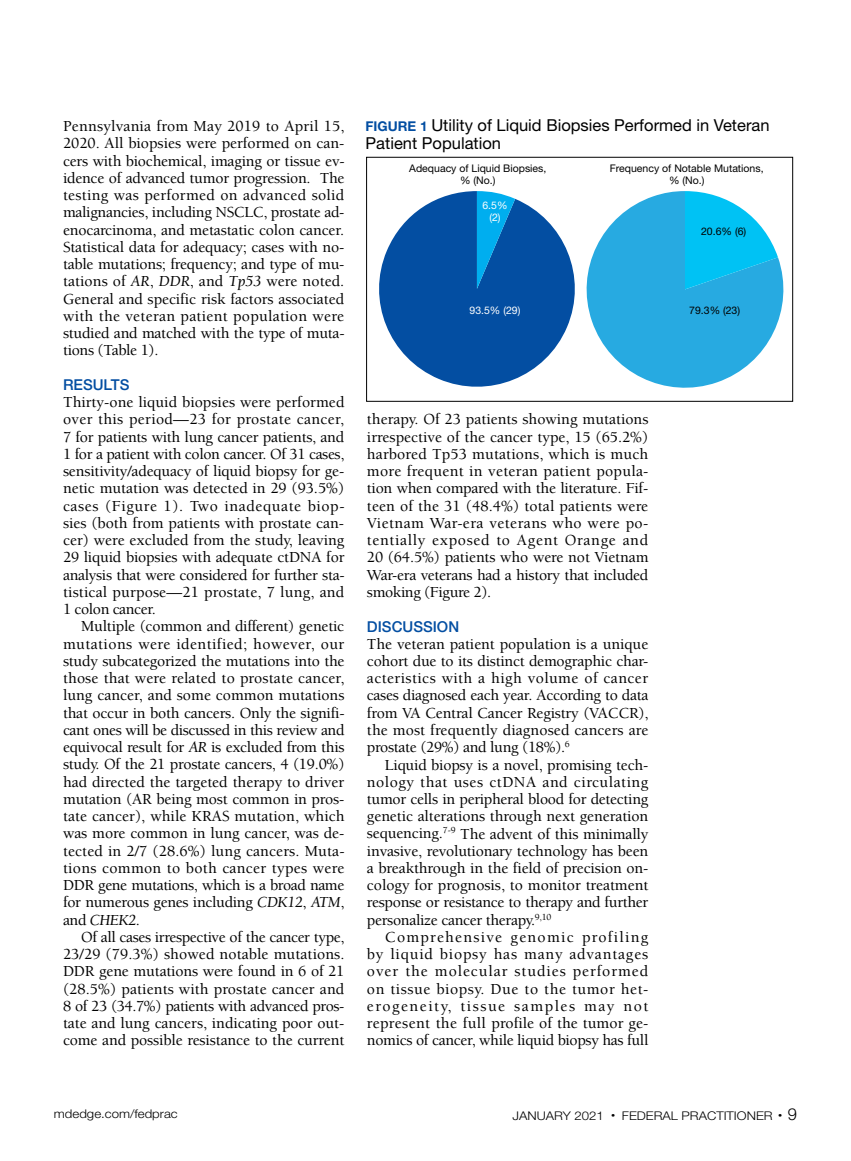
<style>
.page{position:relative;width:851px;height:1161px;background:#fff}
.page>*{position:absolute;margin:0;border:0;box-sizing:border-box;transform-origin:0 0}
.t1{font:16.5px/18px "Helvetica Neue LT Std";color:#000}
.t2{font:500 15.75px/17.2px "Berkeley Std";letter-spacing:-.02em;color:#000;text-align:justify}
.t3{font:500 15px "Helvetica Neue LT Std";color:#034ea2}
.t4{font:300 12px "Helvetica Neue LT Std";color:#000;scale:1.1 1}
.t5{font:10.5px/12px "Helvetica Neue LT Std";color:#000;text-align:center}
.t6{font:10.5px/12px "Helvetica Neue LT Std";color:#fff;text-align:center}
.s1{font-weight:400;font-style:italic}
.s2{font-weight:700;font-size:13.5px;color:#034ea2}
.s3{font-size:16.5px}
</style>
<div class="page">
<div style="left:366px;top:157px;width:427px;height:245px;border:1px solid #000"></div>
<svg style="left:379px;top:191px;width:196px;height:196px;fill:#034ea2"></svg>
<svg style="left:477px;top:191px;width:38px;height:98px;background:#0984cc"></svg>
<svg style="left:586px;top:191px;width:208px;height:202px;fill:#27aae1"></svg>
<svg style="left:685px;top:191px;width:93px;height:98px"></svg>
<p class="t2" style="left:63px;top:118px;width:283px">Pennsylvania from May 2019 to April 15, 2020. All biopsies were performed on can&shy;cers with biochemical, imaging or tissue ev&shy;idence of advanced tumor progression. The testing was performed on advanced solid malignancies, including NSCLC, prostate ad&shy;enocarcinoma, and metastatic colon cancer.<br>Statistical data for adequacy; cases with no&shy;table mutations; frequency; and type of mu&shy;tations of <span class="s1">AR</span>, <span class="s1">DDR</span>, and <span class="s1">Tp53</span> were noted.<br>General and specific risk factors associated with the veteran patient population were studied and matched with the type of muta&shy;tions (Table 1).</p>
<p class="t3" style="left:63px;top:376px;width:68px">RESULTS</p>
<p class="t2" style="left:63px;top:394px;width:283px">Thirty-one liquid biopsies were performed over this period—23 for prostate cancer, 7 for patients with lung cancer patients, and 1 for a patient with colon cancer. Of 31 cases, sensitivity/adequacy of liquid biopsy for ge&shy;netic mutation was detected in 29 (93.5%) cases (Figure 1). Two inadequate biop&shy;sies (both from patients with prostate can&shy;cer) were excluded from the study, leaving 29 liquid biopsies with adequate ctDNA for analysis that were considered for further sta&shy;tistical purpose—21 prostate, 7 lung, and 1 colon cancer.</p>
<p class="t2" style="left:63px;top:618px;width:283px;text-indent:18px">Multiple (common and different) genetic mutations were identified; however, our study subcategorized the mutations into the those that were related to prostate cancer, lung cancer, and some common mutations that occur in both cancers. Only the signifi&shy;cant ones will be discussed in this review and equivocal result for <span class="s1">AR</span> is excluded from this study. Of the 21 prostate cancers, 4 (19.0%) had directed the targeted therapy to driver mutation (AR being most common in pros&shy;tate cancer), while KRAS mutation, which was more common in lung cancer, was de&shy;tected in 2/7 (28.6%) lung cancers. Muta&shy;tions common to both cancer types were DDR gene mutations, which is a broad name for numerous genes including <span class="s1">CDK12</span>, <span class="s1">ATM</span>, and <span class="s1">CHEK2</span>.</p>
<p class="t2" style="left:63px;top:929px;width:283px;text-indent:18px">Of all cases irrespective of the cancer type, 23/29 (79.3%) showed notable mutations.<br>DDR gene mutations were found in 6 of 21 (28.5%) patients with prostate cancer and 8 of 23 (34.7%) patients with advanced pros&shy;tate and lung cancers, indicating poor out&shy;come and possible resistance to the current</p>
<p class="t1" style="left:365px;top:116px;width:405px"><span class="s2">FIGURE 1</span> Utility of Liquid Biopsies Performed in Veteran<br>Patient Population</p>
<p class="t5" style="left:409px;top:163px;width:139px">Adequacy of Liquid Biopsies, % (No.)</p>
<p class="t6" style="left:482px;top:200px;width:27px">6.5% (2)</p>
<p class="t5" style="left:610px;top:163px;width:155px">Frequency of Notable Mutations, % (No.)</p>
<p class="t5" style="left:701px;top:225px;width:47px">20.6% (6)</p>
<p class="t6" style="left:469px;top:304px;width:52px">93.5% (29)</p>
<p class="t5" style="left:689px;top:304px;width:52px">79.3% (23)</p>
<p class="t2" style="left:367px;top:411px;width:283px">therapy. Of 23 patients showing mutations irrespective of the cancer type, 15 (65.2%) harbored Tp53 mutations, which is much more frequent in veteran patient popula&shy;tion when compared with the literature. Fif&shy;teen of the 31 (48.4%) total patients were Vietnam War-era veterans who were po&shy;tentially exposed to Agent Orange and 20 (64.5%) patients who were not Vietnam War-era veterans had a history that included smoking (Figure 2).</p>
<p class="t3" style="left:367px;top:617px;width:94px">DISCUSSION</p>
<p class="t2" style="left:367px;top:635px;width:283px">The veteran patient population is a unique cohort due to its distinct demographic char&shy;acteristics with a high volume of cancer cases diagnosed each year. According to data from VA Central Cancer Registry (VACCR), the most frequently diagnosed cancers are prostate (29%) and lung (18%).<sup>6</sup></p>
<p class="t2" style="left:367px;top:756px;width:283px;text-indent:18px">Liquid biopsy is a novel, promising tech&shy;nology that uses ctDNA and circulating tumor cells in peripheral blood for detecting genetic alterations through next generation sequencing.<sup>7-9</sup> The advent of this minimally invasive, revolutionary technology has been a breakthrough in the field of precision on&shy;cology for prognosis, to monitor treatment response or resistance to therapy and further personalize cancer therapy.<sup>9,10</sup></p>
<p class="t2" style="left:367px;top:929px;width:283px;text-indent:18px">Comprehensive genomic profiling by liquid biopsy has many advantages over the molecular studies performed on tissue biopsy. Due to the tumor het&shy;erogeneity, tissue samples may not represent the full profile of the tumor ge&shy;nomics of cancer, while liquid biopsy has full</p>
<p class="t4" style="left:54px;top:1107px;width:114px">mdedge.com/fedprac</p>
<p class="t4" style="left:512px;top:1109px;width:260px">JANUARY 2021 <sup>•</sup> FEDERAL PRACTITIONER <sup>•</sup> <span class="s3">9</span></p>
</div>
